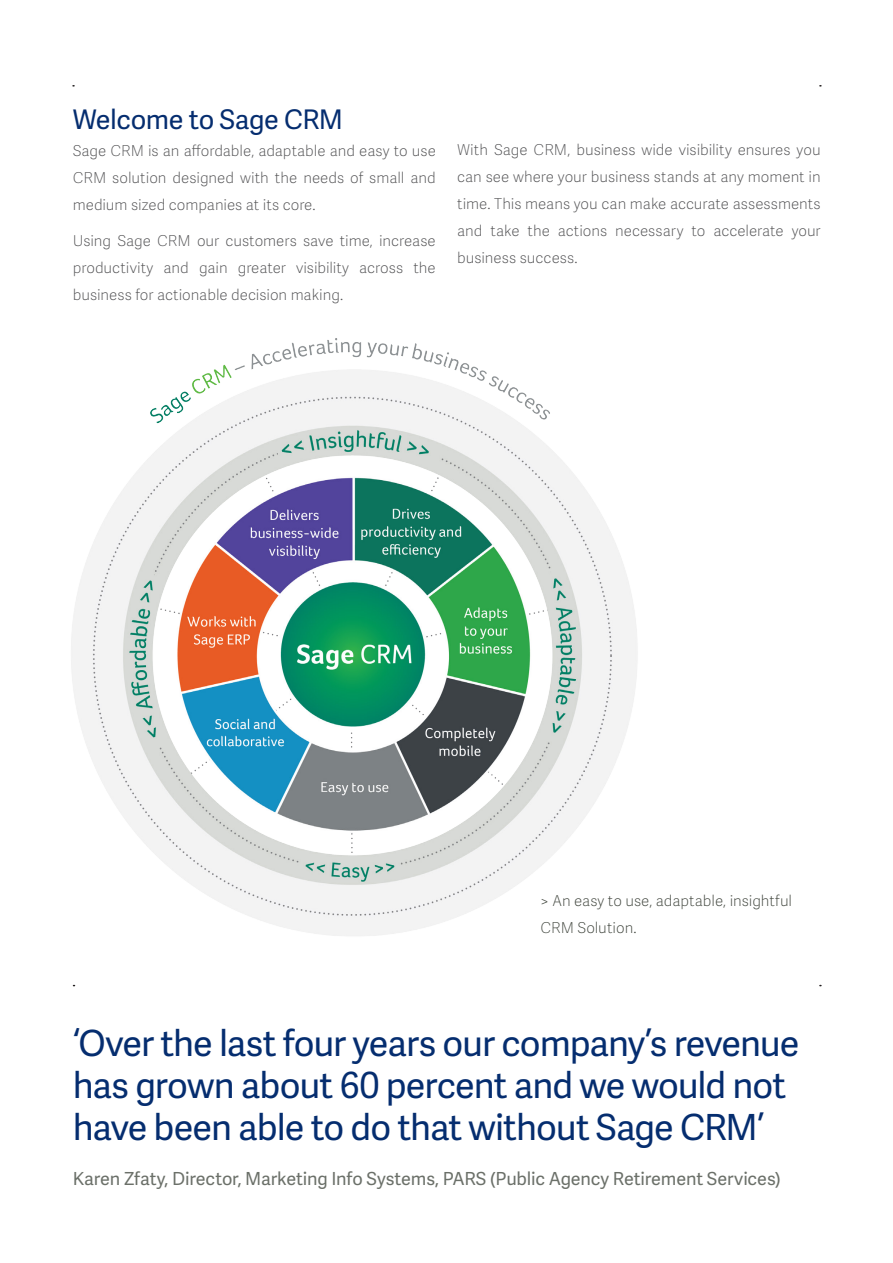
<style>
.page{position:relative;width:893px;height:1263px;background:#fff}
.page>*{position:absolute;margin:0;border:0;box-sizing:border-box;transform-origin:0 0}
.Headline_Text_Sage_G{font:36px/42px "Adelle Sans SAGE";letter-spacing:-.025em;color:#052d6f}
._05__Header_Text{font:27px "Adelle Sans SAGE";letter-spacing:-.015em;color:#052d6f}
.Body_text_Grey{font:18px "Adelle Sans SAGE";letter-spacing:-.005em;color:#6b7069}
.Body_text_Grey-2{font:15px/27px "Adelle Sans SAGE Th";color:#505052;text-align:justify}
.Body_text_Grey-3{font:15px/27px "Adelle Sans SAGE Th";color:#40453d}
</style>
<div class="page">
<img style="left:71px;top:338px;width:567px;height:598px">
<p class="_05__Header_Text" style="left:73px;top:100px;width:272px">Welcome to Sage CRM</p>
<p class="Body_text_Grey-2" style="left:73px;top:137px;width:365px">Sage CRM is an affordable, adaptable and easy to use CRM solution designed with the needs of small and medium sized companies at its core.</p>
<p class="Body_text_Grey-2" style="left:73px;top:227px;width:364px">Using Sage CRM our customers save time, increase productivity and gain greater visibility across the business for actionable decision making.</p>
<p class="Body_text_Grey-2" style="left:457px;top:135px;width:365px">With Sage CRM, business wide visibility ensures you can see where your business stands at any moment in time. This means you can make accurate assessments and take the actions necessary to accelerate your business success.</p>
<p class="Body_text_Grey-3" style="left:540px;top:886px;width:253px">&gt; An easy to use, adaptable, insightful<br>CRM Solution.</p>
<p class="Headline_Text_Sage_G" style="left:73px;top:1021px;width:728px">‘Over the last four years our company’s revenue has grown about 60 percent and we would not have been able to do that without Sage CRM’</p>
<p class="Body_text_Grey" style="left:73px;top:1165px;width:709px">Karen Zfaty, Director, Marketing Info Systems, PARS (Public Agency Retirement Services)</p>
</div>
